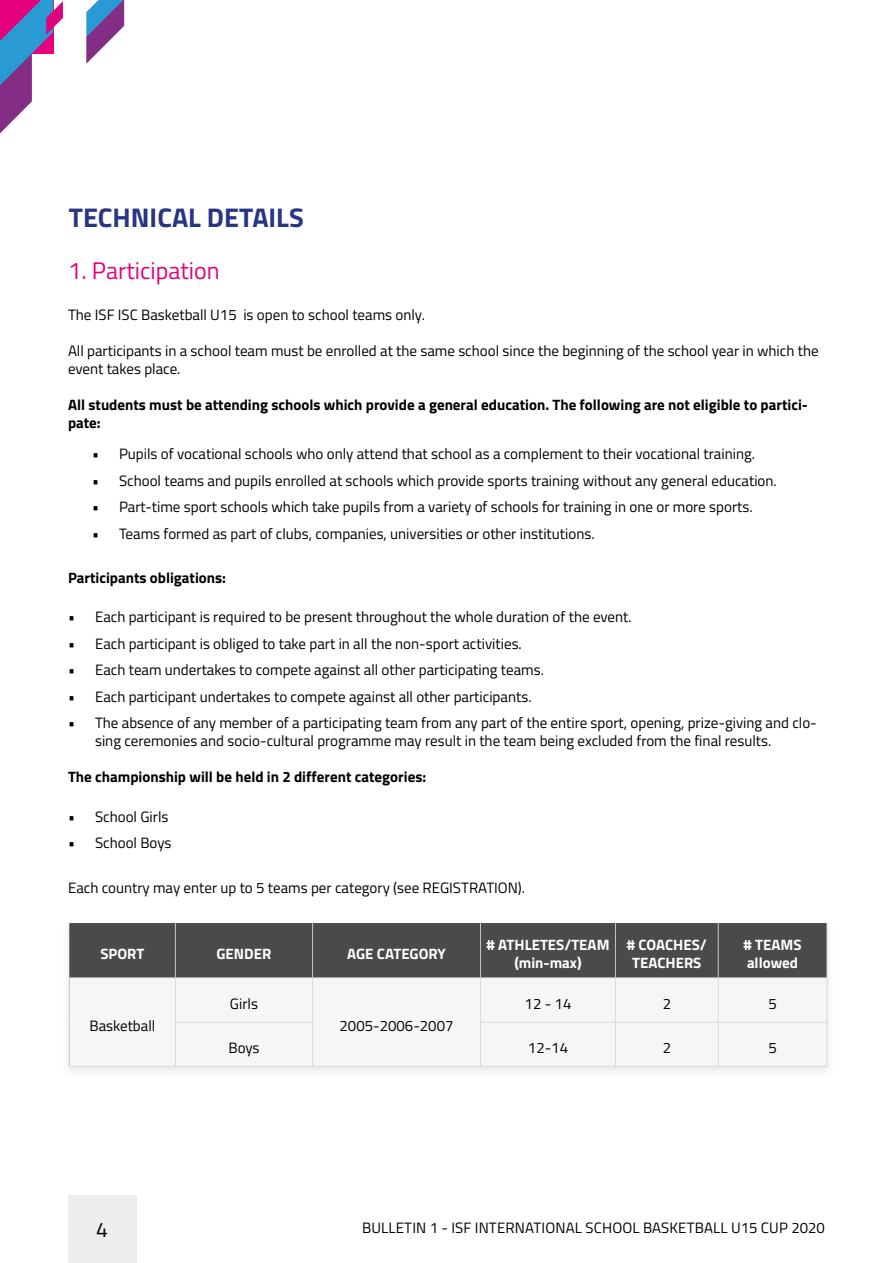
<style>
.page{position:relative;width:893px;height:1263px;background:#fff}
.page>*{position:absolute;margin:0;border:0;box-sizing:border-box;transform-origin:0 0}
.t1{font:700 27px "Titillium Web";color:#283583}
.t2{font:24px "Titillium Web";color:#e6007d}
.t3{font:21px "Titillium Web";color:#000}
.t4{font:15px/18px "Titillium Web";color:#000}
.t5{font:700 15px/18px "Titillium Web";color:#000}
.t6{font:700 15px/18px "Titillium Web";color:#fff;text-align:center}
</style>
<div class="page">
<div style="left:68px;top:1195px;width:68px;height:68px;background:#ededed"></div>
<svg style="left:0;top:0;width:63px;height:134px"></svg>
<svg style="left:86px;top:0;width:39px;height:64px"></svg>
<div style="left:60px;top:918px;width:777px;height:162px;background:#000;opacity:.1"></div>
<div style="left:69px;top:923px;width:757px;height:54px;background:#4a4a49"></div>
<div style="left:70px;top:978px;width:756px;height:88px;background:#f6f6f6"></div>
<hr style="left:175px;top:923px;width:1px;height:54px;background:#c6c6c6">
<hr style="left:312px;top:923px;width:1px;height:54px;background:#c6c6c6">
<hr style="left:480px;top:923px;width:1px;height:54px;background:#c6c6c6">
<hr style="left:615px;top:923px;width:1px;height:54px;background:#c6c6c6">
<hr style="left:718px;top:923px;width:1px;height:54px;background:#c6c6c6">
<hr style="left:826px;top:923px;width:1px;height:54px;background:#c6c6c6">
<hr style="left:69px;top:977px;width:106px;height:1px;background:#e3e3e3">
<hr style="left:175px;top:977px;width:138px;height:1px;background:#e3e3e3">
<hr style="left:313px;top:977px;width:167px;height:1px;background:#e3e3e3">
<hr style="left:480px;top:977px;width:135px;height:1px;background:#e3e3e3">
<hr style="left:615px;top:977px;width:103px;height:1px;background:#e3e3e3">
<hr style="left:718px;top:977px;width:109px;height:1px;background:#e3e3e3">
<hr style="left:69px;top:978px;width:1px;height:44px;background:#c6c6c6">
<hr style="left:69px;top:1022px;width:1px;height:44px;background:#c6c6c6">
<hr style="left:175px;top:978px;width:1px;height:44px;background:#dadada">
<hr style="left:312px;top:978px;width:1px;height:44px;background:#dadada">
<hr style="left:480px;top:978px;width:1px;height:44px;background:#dadada">
<hr style="left:480px;top:1023px;width:1px;height:43px;background:#dadada">
<hr style="left:615px;top:978px;width:1px;height:44px;background:#dadada">
<hr style="left:718px;top:978px;width:1px;height:44px;background:#dadada">
<hr style="left:615px;top:1023px;width:1px;height:43px;background:#dadada">
<hr style="left:718px;top:1023px;width:1px;height:43px;background:#dadada">
<hr style="left:826px;top:978px;width:1px;height:44px;background:#dadada">
<hr style="left:826px;top:1023px;width:1px;height:43px;background:#dadada">
<hr style="left:175px;top:1023px;width:1px;height:43px;background:#dadada">
<hr style="left:312px;top:1023px;width:1px;height:43px;background:#dadada">
<hr style="left:313px;top:1066px;width:167px;height:1px;background:#dadada">
<hr style="left:480px;top:1022px;width:135px;height:1px;background:#dadada">
<hr style="left:615px;top:1022px;width:103px;height:1px;background:#dadada">
<hr style="left:480px;top:1066px;width:135px;height:1px;background:#dadada">
<hr style="left:615px;top:1066px;width:103px;height:1px;background:#dadada">
<hr style="left:718px;top:1022px;width:109px;height:1px;background:#dadada">
<hr style="left:718px;top:1066px;width:109px;height:1px;background:#dadada">
<hr style="left:175px;top:1022px;width:138px;height:1px;background:#dadada">
<hr style="left:69px;top:1066px;width:106px;height:1px;background:#dadada">
<hr style="left:175px;top:1066px;width:138px;height:1px;background:#dadada">
<h1 class="t1" style="left:69px;top:197px;width:236px">TECHNICAL DETAILS</h1>
<h2 class="t2" style="left:68px;top:253px;width:153px">1. Participation</h2>
<p class="t4" style="left:68px;top:305px;width:358px">The ISF ISC Basketball U15 is open to school teams only.</p>
<p class="t4" style="left:68px;top:341px;width:752px">All participants in a school team must be enrolled at the same school since the beginning of the school year in which the event takes place.</p>
<p class="t5" style="left:68px;top:395px;width:741px">All students must be attending schools which provide a general education. The following are not eligible to partici&shy;pate:</p>
<p class="t4" style="left:92px;top:444px;width:664px">• Pupils of vocational schools who only attend that school as a complement to their vocational training.</p>
<p class="t4" style="left:92px;top:470px;width:686px">• School teams and pupils enrolled at schools which provide sports training without any general education.</p>
<p class="t4" style="left:92px;top:497px;width:662px">• Part-time sport schools which take pupils from a variety of schools for training in one or more sports.</p>
<p class="t4" style="left:92px;top:523px;width:504px">• Teams formed as part of clubs, companies, universities or other institutions.</p>
<p class="t5" style="left:68px;top:568px;width:160px">Participants obligations:</p>
<p class="t4" style="left:68px;top:607px;width:565px">• Each participant is required to be present throughout the whole duration of the event.</p>
<p class="t4" style="left:68px;top:634px;width:455px">• Each participant is obliged to take part in all the non-sport activities.</p>
<p class="t4" style="left:68px;top:660px;width:477px">• Each team undertakes to compete against all other participating teams.</p>
<p class="t4" style="left:68px;top:687px;width:465px">• Each participant undertakes to compete against all other participants.</p>
<p class="t4" style="left:95px;top:713px;width:723px;text-indent:-27px">• The absence of any member of a participating team from any part of the entire sport, opening, prize-giving and clo&shy;sing ceremonies and socio-cultural programme may result in the team being excluded from the final results.</p>
<p class="t5" style="left:68px;top:767px;width:360px">The championship will be held in 2 different categories:</p>
<p class="t4" style="left:68px;top:807px;width:102px">• School Girls</p>
<p class="t4" style="left:68px;top:833px;width:105px">• School Boys</p>
<p class="t4" style="left:68px;top:878px;width:459px">Each country may enter up to 5 teams per category (see REGISTRATION).</p>
<p class="t6" style="left:100px;top:944px;width:45px">SPORT</p>
<p class="t6" style="left:216px;top:944px;width:57px">GENDER</p>
<p class="t6" style="left:347px;top:944px;width:100px">AGE CATEGORY</p>
<p class="t6" style="left:486px;top:935px;width:124px"># ATHLETES/TEAM (min-max)</p>
<p class="t6" style="left:627px;top:935px;width:82px"># COACHES/<br>TEACHERS</p>
<p class="t6" style="left:744px;top:935px;width:59px;text-align:left"># TEAMS allowed</p>
<p class="t4" style="left:89px;top:1016px;width:67px">Basketball</p>
<p class="t4" style="left:230px;top:994px;width:30px">Girls</p>
<p class="t4" style="left:340px;top:1016px;width:115px">2005-2006-2007</p>
<p class="t4" style="left:525px;top:994px;width:48px">12 - 14</p>
<p class="t4" style="left:663px;top:994px;width:10px">2</p>
<p class="t4" style="left:768px;top:994px;width:10px">5</p>
<p class="t4" style="left:228px;top:1038px;width:33px">Boys</p>
<p class="t4" style="left:528px;top:1038px;width:42px">12-14</p>
<p class="t4" style="left:663px;top:1038px;width:10px">2</p>
<p class="t4" style="left:768px;top:1038px;width:10px">5</p>
<h3 class="t3" style="left:96px;top:1214px;width:13px">4</h3>
<p class="t4" style="left:362px;top:1217px;width:464px">BULLETIN 1 - ISF INTERNATIONAL SCHOOL BASKETBALL U15 CUP 2020</p>
</div>
